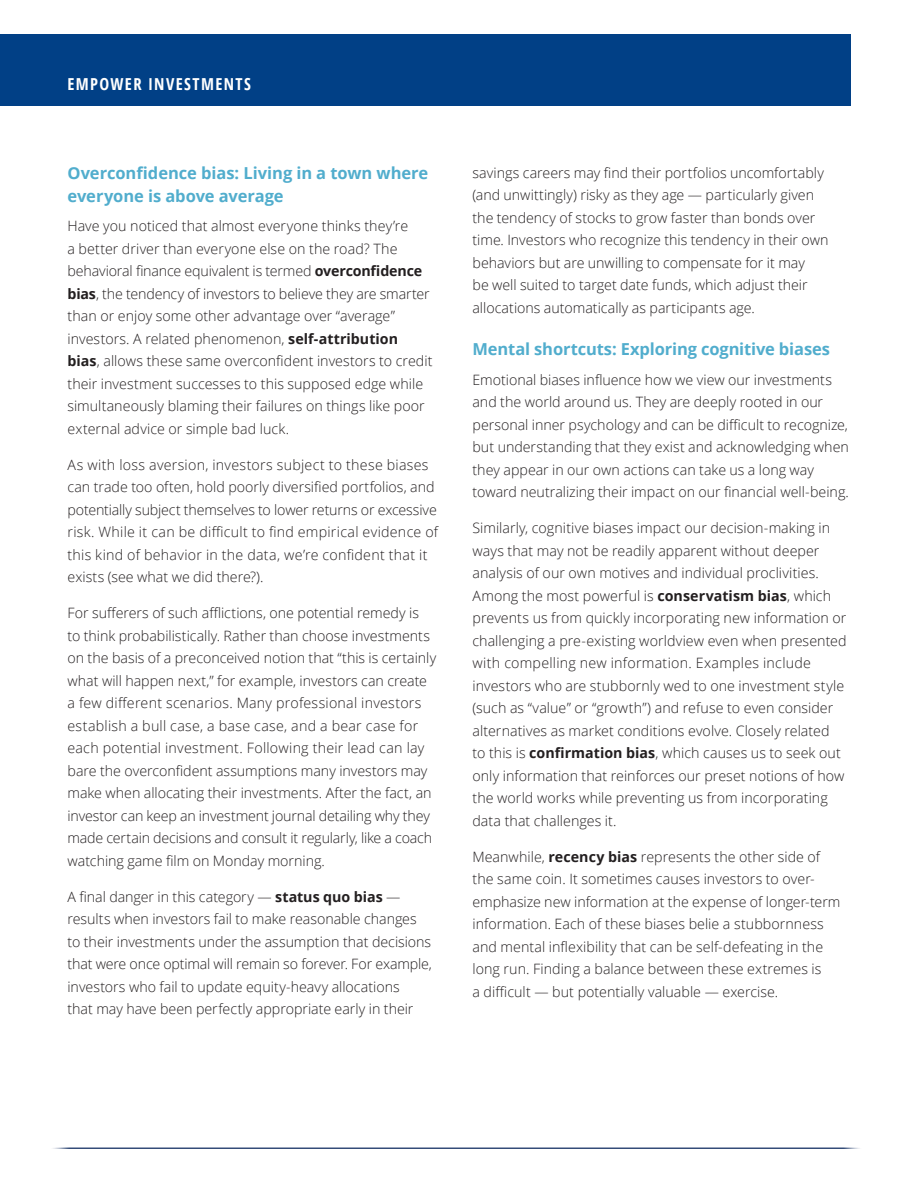
<style>
.page{position:relative;width:918px;height:1188px;background:#fff}
.page>*{position:absolute;margin:0;border:0;box-sizing:border-box;transform-origin:0 0}
.S1{font:700 16.5px/22.5px "Open Sans";letter-spacing:-.005em;color:#51adcd}
.t1{font:700 condensed 16.5px "Open Sans";letter-spacing:.085em;color:#fff}
.Body_9_5pt{font:300 14.25px/22.5px "Open Sans";color:#231f20}
.s1{font-weight:700}
</style>
<div class="page">
<div style="left:0;top:34px;width:850px;height:71px;background:#014086"></div>
<hr style="left:49px;top:1148px;width:815px;height:1px;background:#001f56">
<p class="t1" style="left:68px;top:73px;width:185px">EMPOWER INVESTMENTS</p>
<p class="S1" style="left:68px;top:162px;width:362px">Overconfidence bias: Living in a town where everyone is above average</p>
<p class="Body_9_5pt" style="left:68px;top:214px;width:367px">Have you noticed that almost everyone thinks they’re<br>a better driver than everyone else on the road? The behavioral finance equivalent is termed <span class="s1">overconfidence bias</span>, the tendency of investors to believe they are smarter than or enjoy some other advantage over “average” investors. A related phenomenon, <span class="s1">self-attribution bias</span>, allows these same overconfident investors to credit their investment successes to this supposed edge while simultaneously blaming their failures on things like poor external advice or simple bad luck.</p>
<p class="Body_9_5pt" style="left:68px;top:453px;width:372px">As with loss aversion, investors subject to these biases can trade too often, hold poorly diversified portfolios, and potentially subject themselves to lower returns or excessive risk. While it can be difficult to find empirical evidence of this kind of behavior in the data, we’re confident that it exists (see what we did there?).</p>
<p class="Body_9_5pt" style="left:68px;top:601px;width:370px">For sufferers of such afflictions, one potential remedy is<br>to think probabilistically. Rather than choose investments on the basis of a preconceived notion that “this is certainly what will happen next,” for example, investors can create a few different scenarios. Many professional investors establish a bull case, a base case, and a bear case for each potential investment. Following their lead can lay bare the overconfident assumptions many investors may make when allocating their investments. After the fact, an investor can keep an investment journal detailing why they made certain decisions and consult it regularly, like a coach watching game film on Monday morning.</p>
<p class="Body_9_5pt" style="left:68px;top:885px;width:366px">A final danger in this category — <span class="s1">status quo bias</span> — results when investors fail to make reasonable changes to their investments under the assumption that decisions that were once optimal will remain so forever. For example, investors who fail to update equity-heavy allocations<br>that may have been perfectly appropriate early in their</p>
<p class="Body_9_5pt" style="left:472px;top:161px;width:358px">savings careers may find their portfolios uncomfortably (and unwittingly) risky as they age — particularly given the tendency of stocks to grow faster than bonds over time. Investors who recognize this tendency in their own behaviors but are unwilling to compensate for it may<br>be well suited to target date funds, which adjust their allocations automatically as participants age.</p>
<p class="S1" style="left:472px;top:338px;width:359px">Mental shortcuts: Exploring cognitive biases</p>
<p class="Body_9_5pt" style="left:472px;top:368px;width:378px">Emotional biases influence how we view our investments and the world around us. They are deeply rooted in our personal inner psychology and can be difficult to recognize, but understanding that they exist and acknowledging when they appear in our own actions can take us a long way toward neutralizing their impact on our financial well-being.</p>
<p class="Body_9_5pt" style="left:472px;top:516px;width:376px">Similarly, cognitive biases impact our decision-making in ways that may not be readily apparent without deeper analysis of our own motives and individual proclivities.<br>Among the most powerful is <span class="s1">conservatism bias</span>, which prevents us from quickly incorporating new information or challenging a pre-existing worldview even when presented with compelling new information. Examples include investors who are stubbornly wed to one investment style (such as “value” or “growth”) and refuse to even consider alternatives as market conditions evolve. Closely related<br>to this is <span class="s1">confirmation bias</span>, which causes us to seek out only information that reinforces our preset notions of how the world works while preventing us from incorporating data that challenges it.</p>
<p class="Body_9_5pt" style="left:472px;top:845px;width:370px">Meanwhile, <span class="s1">recency bias</span> represents the other side of the same coin. It sometimes causes investors to over&shy;emphasize new information at the expense of longer-term information. Each of these biases belie a stubbornness and mental inflexibility that can be self-defeating in the long run. Finding a balance between these extremes is<br>a difficult — but potentially valuable — exercise.</p>
</div>
